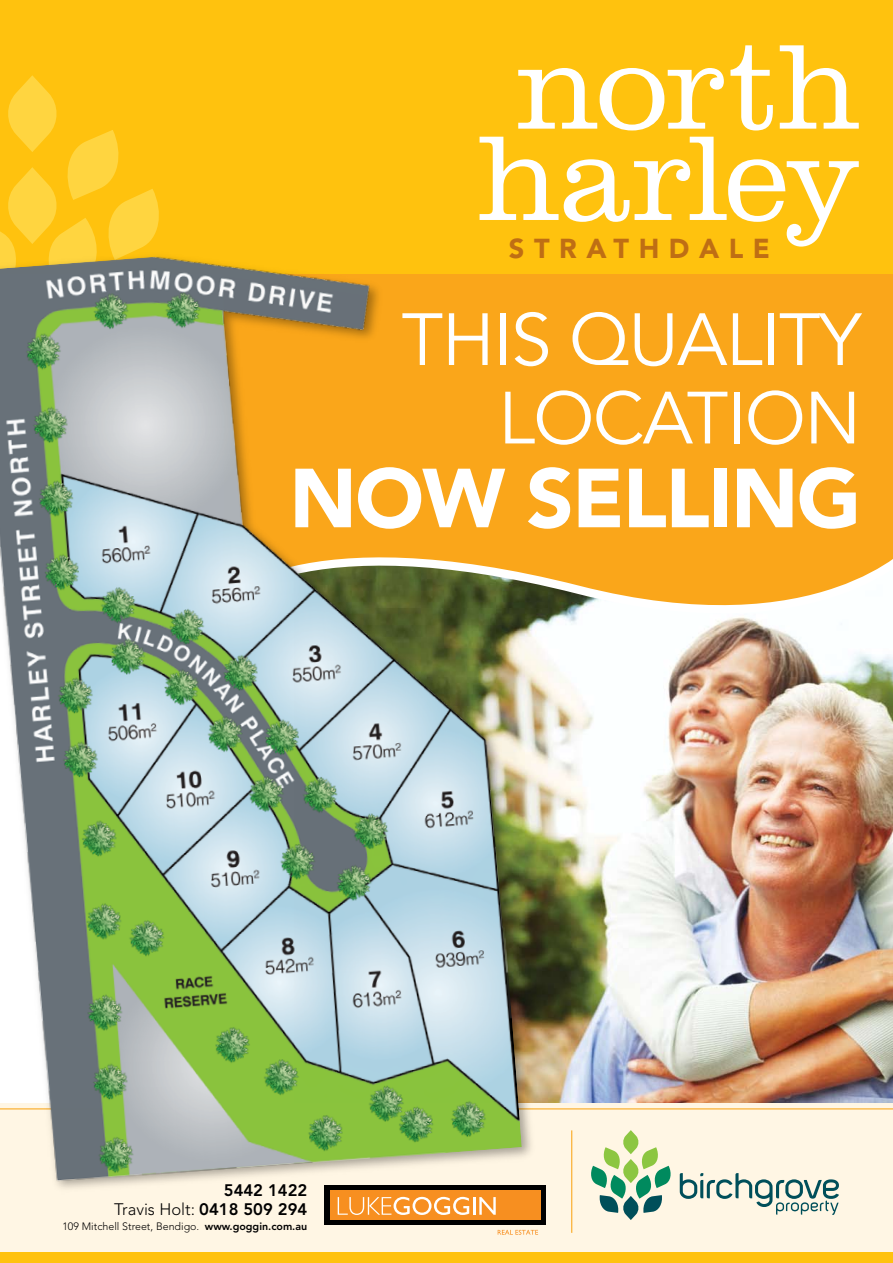
<style>
.page{position:relative;width:893px;height:1263px;background:#fff}
.page>*{position:absolute;margin:0;border:0;box-sizing:border-box;transform-origin:0 0}
.t1{font:300 125.55px/91.3px "Clarendon";letter-spacing:-.02em;color:#fff;text-align:center}
.t2{font:900 82.8px "Avenir";letter-spacing:-.02em;color:#fff}
.t3{font:73.05px/78.4px "Avenir";letter-spacing:-.02em;color:#fff;text-align:right}
.t4{font:900 27.15px "Avenir";letter-spacing:.35em;color:#bf6e14}
.t5{font:800 16.65px/18.9px "Avenir";color:#000;text-align:right}
.t6{font:300 10.65px "Avenir";color:#000}
.s1{font-weight:300}
.s2{font-weight:800}
</style>
<div class="page">
<img style="left:536px;top:661px;width:357px;height:442px">
<svg style="left:536px;top:274px;width:357px;height:387px;background:#f6b03c"></svg>
<div style="left:0;top:1103px;width:893px;height:160px;background:#fff6e4"></div>
<hr style="left:0;top:1108px;width:893px;height:1px;background:#faa61a">
<div style="left:0;top:0;width:893px;height:274px;background:#ffc20e"></div>
<hr style="left:571px;top:1130px;width:1px;height:103px;background:#faa61a">
<svg style="left:0;top:75px;width:159px;height:159px"></svg>
<div style="left:0;top:1252px;width:893px;height:11px;background:#ffc20e"></div>
<svg style="left:591px;top:1130px;width:80px;height:90px"></svg>
<svg style="left:680px;top:1173px;width:159px;height:42px"></svg>
<div style="left:325px;top:1185px;width:221px;height:39px;background:#000"></div>
<div style="left:330px;top:1191px;width:211px;height:29px;background:#f78f20"></div>
<svg style="left:338px;top:1197px;width:158px;height:18px"></svg>
<svg style="left:498px;top:1230px;width:40px;height:5px"></svg>
<div style="left:0;top:250px;width:536px;height:945px;background:#000;opacity:.35"></div>
<img style="left:0;top:234px;width:522px;height:950px">
<h1 class="t1" style="left:477px;top:39px;width:385px">north harley</h1>
<h3 class="t4" style="left:509px;top:232px;width:263px">STRATHDALE</h3>
<h3 class="t3" style="left:401px;top:303px;width:461px">THIS QUALITY<br>LOCATION</h3>
<h2 class="t2" style="left:289px;top:448px;width:573px">NOW SELLING</h2>
<h3 class="t5" style="left:114px;top:1181px;width:195px">5442 1422<br><span class="s1">Travis Holt:</span> 0418 509 294</h3>
<p class="t6" style="left:62px;top:1219px;width:246px">109 Mitchell Street, Bendigo. <span class="s2">www.goggin.com.au</span></p>
</div>
